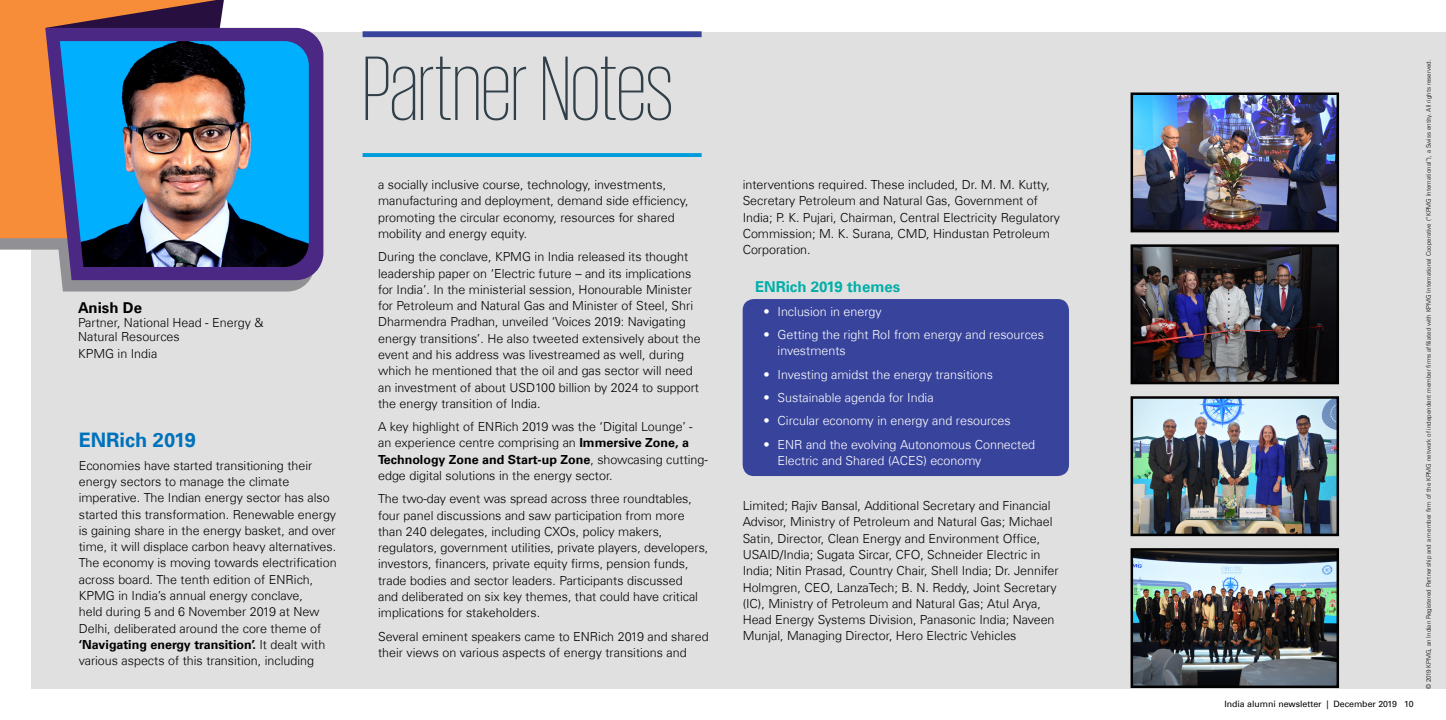
<style>
.page{position:relative;width:1446px;height:720px;background:#fff}
.page>*{position:absolute;margin:0;border:0;box-sizing:border-box;transform-origin:0 0}
.t1{font:200 93.38px "KPMG";color:#303f48}
.t2{font:700 20px "Universfor KPMG";color:#0072bc}
.t3{font:700 15px "Universfor KPMG";color:#00afa8}
.t4{font:700 15px "Universfor KPMG";color:#000}
.t5{font:300 12.5px/16.2px "Universfor KPMG";color:#000}
.t6{font:300 12.5px/16.2px "Universfor KPMG";color:#fff}
.t7{font:8.75px "Universfor KPMG";color:#000}
.t8{font:300 6.25px "Universfor KPMG";color:#000}
.s1{font-weight:700}
</style>
<div class="page">
<div style="left:32px;top:32px;width:1414px;height:655px;background:#e0e0e0"></div>
<svg style="left:37px;top:238px;width:273px;height:53px;fill:#919195"></svg>
<div style="left:0;top:0;width:45px;height:238px;background:#f78d39"></div>
<svg style="left:37px;top:0;width:187px;height:100px"></svg>
<svg style="left:45px;top:28px;width:278px;height:252px;fill:#4b2884"></svg>
<img style="left:60px;top:41px;width:249px;height:226px">
<div style="left:362px;top:31px;width:340px;height:6px;background:#38449c"></div>
<svg style="left:362px;top:153px;width:340px;height:4px"></svg>
<img style="left:1133px;top:95px;width:203px;height:134px">
<div style="left:1130px;top:92px;width:209px;height:140px;border:2px solid #000"></div>
<img style="left:1133px;top:247px;width:203px;height:134px">
<div style="left:1130px;top:244px;width:209px;height:140px;border:2px solid #000"></div>
<img style="left:1133px;top:399px;width:203px;height:134px">
<div style="left:1130px;top:396px;width:209px;height:140px;border:2px solid #000"></div>
<img style="left:1133px;top:551px;width:203px;height:133px">
<div style="left:1130px;top:548px;width:209px;height:139px;border:2px solid #000"></div>
<div style="left:742px;top:299px;width:327px;height:177px;background:#38449c;border-radius:11px"></div>
<p class="t4" style="left:78px;top:299px;width:65px">Anish De</p>
<p class="t5" style="left:78px;top:315px;width:187px;line-height:13.8px">Partner, National Head - Energy &amp;<br>Natural Resources</p>
<p class="t5" style="left:78px;top:345px;width:81px">KPMG in India</p>
<h2 class="t2" style="left:79px;top:427px;width:119px">ENRich 2019</h2>
<p class="t5" style="left:79px;top:457px;width:259px">Economies have started transitioning their energy sectors to manage the climate imperative. The Indian energy sector has also started this transformation. Renewable energy is gaining share in the energy basket, and over time, it will displace carbon heavy alternatives.<br>The economy is moving towards electrification across board. The tenth edition of ENRich, KPMG in India’s annual energy conclave,<br>held during 5 and 6 November 2019 at New Delhi, deliberated around the core theme of <span class="s1">‘Navigating energy transition’.</span> It dealt with various aspects of this transition, including</p>
<h1 class="t1" style="left:362px;top:44px;width:312px">Partner Notes</h1>
<p class="t5" style="left:378px;top:176px;width:312px">a socially inclusive course, technology, investments, manufacturing and deployment, demand side efficiency, promoting the circular economy, resources for shared mobility and energy equity.</p>
<p class="t5" style="left:378px;top:249px;width:324px">During the conclave, KPMG in India released its thought leadership paper on ‘Electric future – and its implications for India’. In the ministerial session, Honourable Minister for Petroleum and Natural Gas and Minister of Steel, Shri Dharmendra Pradhan, unveiled ‘Voices 2019: Navigating energy transitions’. He also tweeted extensively about the event and his address was livestreamed as well, during which he mentioned that the oil and gas sector will need an investment of about USD100 billion by 2024 to support the energy transition of India.</p>
<p class="t5" style="left:378px;top:418px;width:331px">A key highlight of ENRich 2019 was the ‘Digital Lounge’ - an experience centre comprising an <span class="s1">Immersive Zone, a Technology Zone and Start-up Zone</span>, showcasing cutting&shy;edge digital solutions in the energy sector.</p>
<p class="t5" style="left:378px;top:490px;width:332px">The two-day event was spread across three roundtables, four panel discussions and saw participation from more than 240 delegates, including CXOs, policy makers, regulators, government utilities, private players, developers, investors, financers, private equity firms, pension funds, trade bodies and sector leaders. Participants discussed<br>and deliberated on six key themes, that could have critical implications for stakeholders.</p>
<p class="t5" style="left:378px;top:627px;width:332px">Several eminent speakers came to ENRich 2019 and shared their views on various aspects of energy transitions and</p>
<p class="t5" style="left:742px;top:176px;width:319px">interventions required. These included, Dr. M. M. Kutty, Secretary Petroleum and Natural Gas, Government of India; P. K. Pujari, Chairman, Central Electricity Regulatory Commission; M. K. Surana, CMD, Hindustan Petroleum Corporation.</p>
<p class="t3" style="left:755px;top:278px;width:147px">ENRich 2019 themes</p>
<p class="t6" style="left:763px;top:303px;width:120px">• Inclusion in energy</p>
<p class="t6" style="left:777px;top:326px;width:268px;text-indent:-14px">• Getting the right RoI from energy and resources investments</p>
<p class="t6" style="left:763px;top:366px;width:231px">• Investing amidst the energy transitions</p>
<p class="t6" style="left:763px;top:389px;width:172px">• Sustainable agenda for India</p>
<p class="t6" style="left:763px;top:412px;width:249px">• Circular economy in energy and resources</p>
<p class="t6" style="left:777px;top:436px;width:259px;text-indent:-14px">• ENR and the evolving Autonomous Connected<br>Electric and Shared (ACES) economy</p>
<p class="t5" style="left:743px;top:497px;width:317px">Limited; Rajiv Bansal, Additional Secretary and Financial Advisor, Ministry of Petroleum and Natural Gas; Michael Satin, Director, Clean Energy and Environment Office, USAID/India; Sugata Sircar, CFO, Schneider Electric in India; Nitin Prasad, Country Chair, Shell India; Dr. Jennifer Holmgren, CEO, LanzaTech; B. N. Reddy, Joint Secretary (IC), Ministry of Petroleum and Natural Gas; Atul Arya, Head Energy Systems Division, Panasonic India; Naveen Munjal, Managing Director, Hero Electric Vehicles</p>
<p class="t7" style="left:1224px;top:698px;width:191px">India alumni newsletter | December 2019 10</p>
<p class="t8" style="left:1425px;top:689px;width:631px;rotate:-90deg">© 2019 KPMG, an Indian Registered Partnership and a member firm of the KPMG network of independent member firms affiliated with KPMG International Cooperative (“KPMG International”), a Swiss entity. All rights reserved.</p>
</div>
